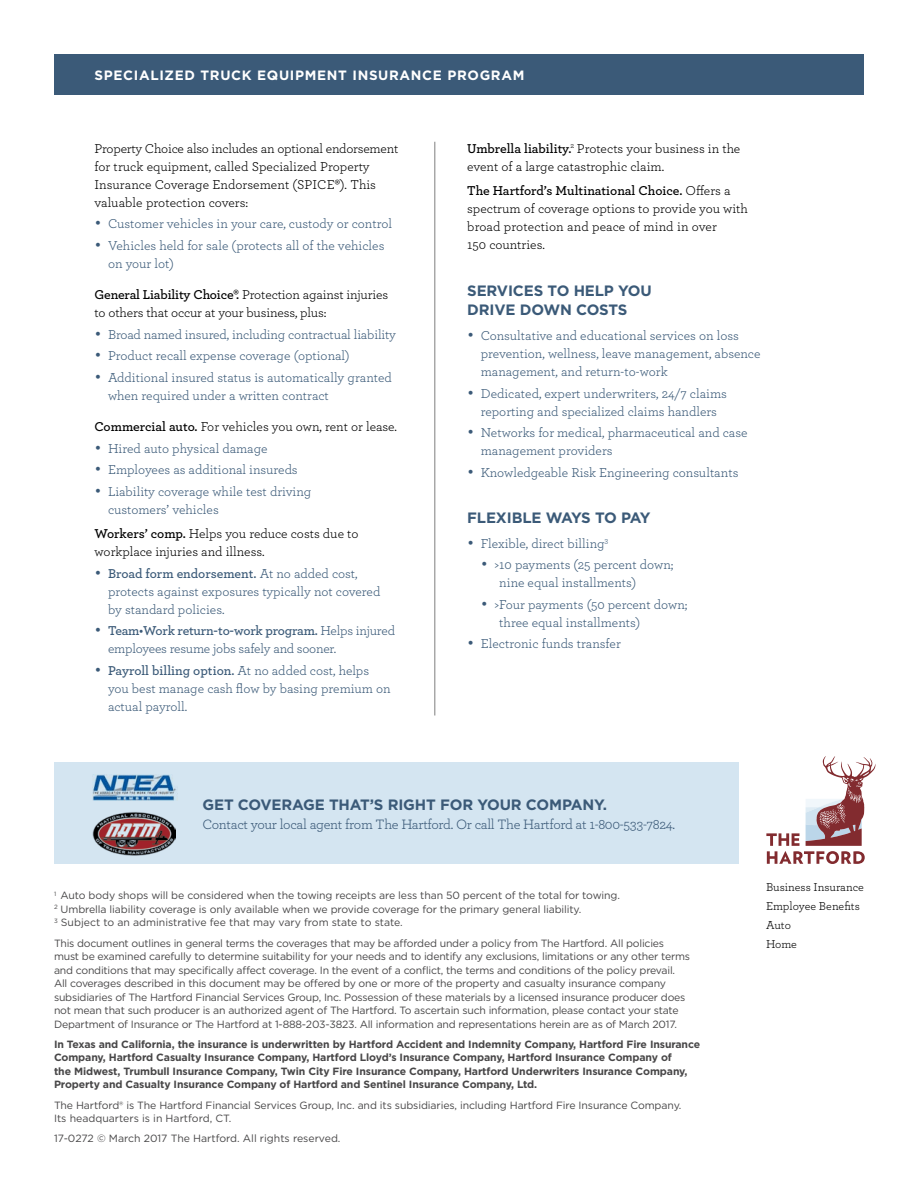
<style>
.page{position:relative;width:918px;height:1188px;background:#fff}
.page>*{position:absolute;margin:0;border:0;box-sizing:border-box;transform-origin:0 0}
.t1{font:700 15px/19.5px "Gotham";letter-spacing:-.01em;color:#3b5a78}
.t2{font:14.25px "Archer";letter-spacing:-.02em;color:#3b5a78}
.t3{font:13.5px/18px "Archer";color:#3b5a78}
.t4{font:13.5px/18px "Archer";color:#000}
.t5{font:700 13.5px "Gotham";letter-spacing:.05em;color:#fff}
.t6{font:12px/18.8px "Archer";color:#000}
.t7{font:10.5px/13.5px "Gotham";letter-spacing:-.02em;color:#484748}
.t8{font:700 10.5px/13.5px "Gotham";letter-spacing:-.01em;color:#484748}
.t9{font:10.5px "Gotham";color:#484748}
.s1{font-family:"Gotham";font-size:15px}
.s2{font-weight:600}
</style>
<div class="page">
<div style="left:54px;top:54px;width:810px;height:40px;background:#3b5a78"></div>
<hr style="left:435px;top:142px;width:1px;height:574px;background:#7f7f7f">
<div style="left:54px;top:763px;width:685px;height:101px;background:#d0e3f0"></div>
<svg style="left:766px;top:756px;width:110px;height:108px"></svg>
<img style="left:92px;top:812px;width:84px;height:44px">
<img style="left:93px;top:774px;width:83px;height:26px">
<p class="t5" style="left:94px;top:66px;width:431px">SPECIALIZED TRUCK EQUIPMENT INSURANCE PROGRAM</p>
<p class="t4" style="left:94px;top:138px;width:305px">Property Choice also includes an optional endorsement for truck equipment, called Specialized Property Insurance Coverage Endorsement (SPICE®). This valuable protection covers:</p>
<p class="t3" style="left:94px;top:214px;width:299px"><span class="s1">•</span> Customer vehicles in your care, custody or control</p>
<p class="t3" style="left:108px;top:235px;width:278px;text-indent:-14px"><span class="s1">•</span> Vehicles held for sale (protects all of the vehicles on your lot)</p>
<p class="t4" style="left:94px;top:285px;width:295px"><span class="s2">General Liability Choice®.</span> Protection against injuries to others that occur at your business, plus:</p>
<p class="t3" style="left:94px;top:324px;width:303px"><span class="s1">•</span> Broad named insured, including contractual liability</p>
<p class="t3" style="left:94px;top:346px;width:257px"><span class="s1">•</span> Product recall expense coverage (optional)</p>
<p class="t3" style="left:108px;top:367px;width:286px;text-indent:-14px"><span class="s1">•</span> Additional insured status is automatically granted when required under a written contract</p>
<p class="t4" style="left:94px;top:417px;width:304px"><span class="s2">Commercial auto.</span> For vehicles you own, rent or lease.</p>
<p class="t3" style="left:94px;top:438px;width:175px"><span class="s1">•</span> Hired auto physical damage</p>
<p class="t3" style="left:94px;top:460px;width:205px"><span class="s1">•</span> Employees as additional insureds</p>
<p class="t3" style="left:108px;top:481px;width:205px;text-indent:-14px"><span class="s1">•</span> Liability coverage while test driving customers’ vehicles</p>
<p class="t4" style="left:94px;top:524px;width:266px"><span class="s2">Workers’ comp.</span> Helps you reduce costs due to workplace injuries and illness.</p>
<p class="t3" style="left:108px;top:564px;width:274px;text-indent:-14px"><span class="s1">•</span> <span class="s2">Broad form endorsement.</span> At no added cost, protects against exposures typically not covered by standard policies.</p>
<p class="t3" style="left:108px;top:621px;width:289px;text-indent:-14px"><span class="s1">•</span> <span class="s2">Team•Work return-to-work program.</span> Helps injured employees resume jobs safely and sooner.</p>
<p class="t3" style="left:108px;top:661px;width:284px;text-indent:-14px"><span class="s1">•</span> <span class="s2">Payroll billing option.</span> At no added cost, helps you best manage cash flow by basing premium on actual payroll.</p>
<p class="t4" style="left:467px;top:138px;width:275px"><span class="s2">Umbrella liability.</span><sup>2</sup> Protects your business in the event of a large catastrophic claim.</p>
<p class="t4" style="left:467px;top:181px;width:282px"><span class="s2">The Hartford’s Multinational Choice.</span> Offers a spectrum of coverage options to provide you with broad protection and peace of mind in over<br>150 countries.</p>
<h1 class="t1" style="left:467px;top:281px;width:186px">SERVICES TO HELP YOU<br>DRIVE DOWN COSTS</h1>
<p class="t3" style="left:481px;top:326px;width:281px;text-indent:-14px"><span class="s1">•</span> Consultative and educational services on loss prevention, wellness, leave management, absence management, and return-to-work</p>
<p class="t3" style="left:467px;top:383px;width:261px;text-align:center"><span class="s1">•</span> Dedicated, expert underwriters, 24/7 claims reporting and specialized claims handlers</p>
<p class="t3" style="left:481px;top:423px;width:268px;text-indent:-14px"><span class="s1">•</span> Networks for medical, pharmaceutical and case management providers</p>
<p class="t3" style="left:467px;top:462px;width:273px"><span class="s1">•</span> Knowledgeable Risk Engineering consultants</p>
<h1 class="t1" style="left:467px;top:508px;width:185px">FLEXIBLE WAYS TO PAY</h1>
<p class="t3" style="left:467px;top:534px;width:143px"><span class="s1">•</span> Flexible, direct billing<sup>3</sup></p>
<p class="t3" style="left:499px;top:555px;width:176px;text-indent:-19px"><span class="s1">•</span> &gt;10 payments (25 percent down; nine equal installments)</p>
<p class="t3" style="left:499px;top:595px;width:190px;text-indent:-19px"><span class="s1">•</span> &gt;Four payments (50 percent down; three equal installments)</p>
<p class="t3" style="left:467px;top:634px;width:155px"><span class="s1">•</span> Electronic funds transfer</p>
<h1 class="t1" style="left:202px;top:794px;width:406px">GET COVERAGE THAT’S RIGHT FOR YOUR COMPANY.</h1>
<h2 class="t2" style="left:202px;top:815px;width:474px">Contact your local agent from The Hartford. Or call The Hartford at 1-800-533-7824.</h2>
<p class="t7" style="left:54px;top:889px;width:568px"><sup>1</sup> Auto body shops will be considered when the towing receipts are less than 50 percent of the total for towing.<br><sup>2</sup> Umbrella liability coverage is only available when we provide coverage for the primary general liability.<br><sup>3</sup> Subject to an administrative fee that may vary from state to state.</p>
<p class="t7" style="left:54px;top:936px;width:638px">This document outlines in general terms the coverages that may be afforded under a policy from The Hartford. All policies must be examined carefully to determine suitability for your needs and to identify any exclusions, limitations or any other terms and conditions that may specifically affect coverage. In the event of a conflict, the terms and conditions of the policy prevail.<br>All coverages described in this document may be offered by one or more of the property and casualty insurance company subsidiaries of The Hartford Financial Services Group, Inc. Possession of these materials by a licensed insurance producer does not mean that such producer is an authorized agent of The Hartford. To ascertain such information, please contact your state Department of Insurance or The Hartford at 1-888-203-3823. All information and representations herein are as of March 2017.</p>
<p class="t8" style="left:54px;top:1037px;width:648px">In Texas and California, the insurance is underwritten by Hartford Accident and Indemnity Company, Hartford Fire Insurance Company, Hartford Casualty Insurance Company, Hartford Lloyd’s Insurance Company, Hartford Insurance Company of<br>the Midwest, Trumbull Insurance Company, Twin City Fire Insurance Company, Hartford Underwriters Insurance Company, Property and Casualty Insurance Company of Hartford and Sentinel Insurance Company, Ltd.</p>
<p class="t7" style="left:54px;top:1098px;width:629px">The Hartford® is The Hartford Financial Services Group, Inc. and its subsidiaries, including Hartford Fire Insurance Company.<br>Its headquarters is in Hartford, CT.</p>
<p class="t9" style="left:54px;top:1132px;width:288px">17-0272 © March 2017 The Hartford. All rights reserved.</p>
<p class="t6" style="left:766px;top:878px;width:99px">Business Insurance<br>Employee Benefits<br>Auto<br>Home</p>
</div>
